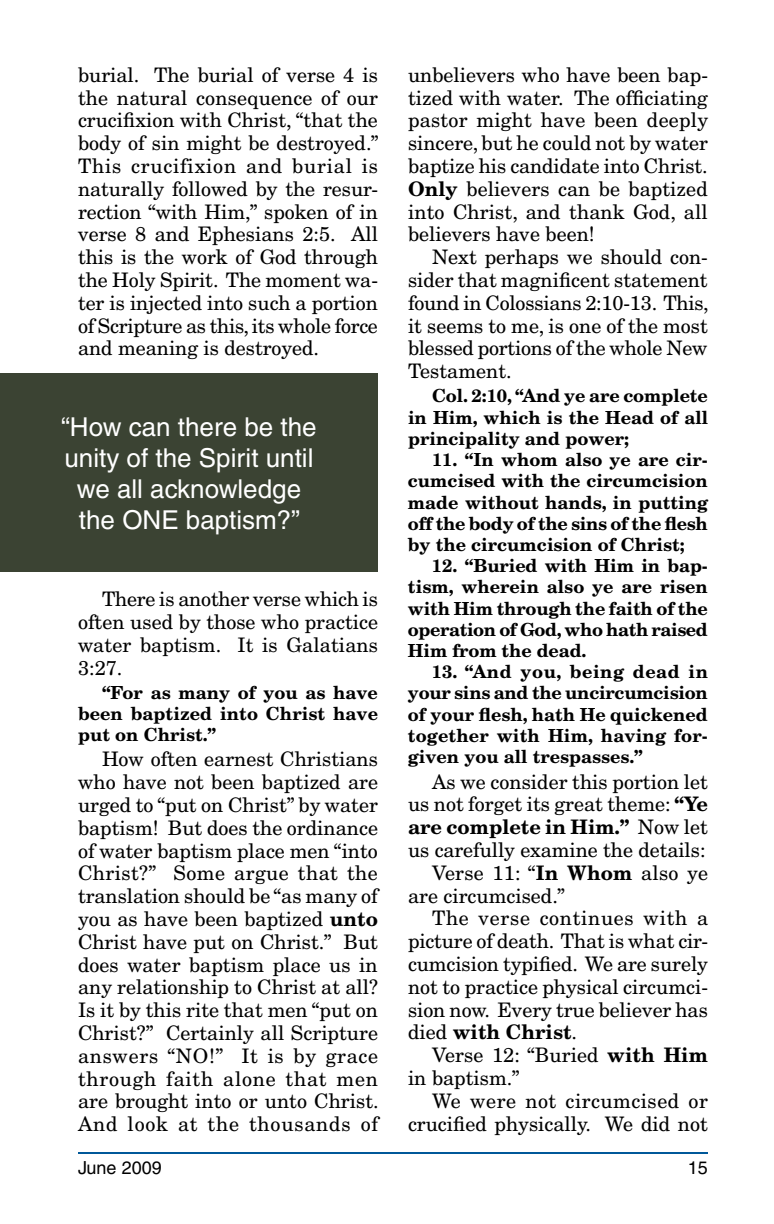
<style>
.page{position:relative;width:774px;height:1224px;background:#fff}
.page>*{position:absolute;margin:0;border:0;box-sizing:border-box;transform-origin:0 0}
.t1{font:26px/31.2px "Helvetica";color:#fff;text-align:center}
.t2{font:20px/22.8px "New Century Schlbk";color:#000;text-align:justify}
.t3{font:700 20px "New Century Schlbk";color:#000}
.t4{font:20px "New Century Schlbk";letter-spacing:.035em;color:#000}
.t5{font:20px "New Century Schlbk";letter-spacing:.025em;color:#000}
.t6{font:700 18px/21.2px "New Century Schlbk";color:#000;text-align:justify}
.t7{font:18px "Helvetica";color:#000}
.s1{font-weight:700}
.s2{font-weight:400}
</style>
<div class="page">
<hr style="left:78px;top:1152px;width:630px;height:2px;background:#005899">
<div style="left:0;top:373px;width:378px;height:199px;background:#3b4333"></div>
<p class="t2" style="left:78px;top:63px;width:302px">burial. The burial of verse 4 is the natural consequence of our crucifixion with Christ, “that the body of sin might be destroyed.” This crucifixion and burial is naturally followed by the resur&shy;rection “with Him,” spoken of in verse 8 and Ephesians 2:5. All this is the work of God through the Holy Spirit. The moment wa&shy;ter is injected into such a portion of Scripture as this, its whole force and meaning is destroyed.</p>
<h1 class="t1" style="left:61px;top:411px;width:257px">“How can there be the unity of the Spirit until we all acknowledge the ONE baptism?”</h1>
<p class="t2" style="left:78px;top:588px;width:302px;text-indent:24px">There is another verse which is often used by those who practice water baptism. It is Galatians 3:27.</p>
<p class="t6" style="left:78px;top:682px;width:302px;text-indent:24px">“For as many of you as have been baptized into Christ have put on Christ.”</p>
<p class="t2" style="left:78px;top:748px;width:302px;text-indent:24px">How often earnest Christians who have not been baptized are urged to “put on Christ” by water baptism! But does the ordinance of water baptism place men “into Christ?” Some argue that the translation should be “as many of you as have been baptized <span class="s1">unto </span>Christ have put on Christ.” But does water baptism place us in any relationship to Christ at all?<br>Is it by this rite that men “put on Christ?” Certainly all Scripture answers “NO!” It is by grace through faith alone that men are brought into or unto Christ.<br>And look at the thousands of</p>
<p class="t2" style="left:408px;top:63px;width:302px">unbelievers who have been bap&shy;tized with water. The officiating pastor might have been deeply sincere, but he could not by water baptize his candidate into Christ.<br><span class="s1">Only</span> believers can be baptized into Christ, and thank God, all believers have been!</p>
<p class="t2" style="left:408px;top:246px;width:302px;text-indent:24px">Next perhaps we should con&shy;sider that magnificent statement found in Colossians 2:10-13. This, it seems to me, is one of the most blessed portions of the whole New Testament.</p>
<p class="t6" style="left:408px;top:385px;width:302px;text-indent:24px">Col. 2:10, “And ye are complete in Him, which is the Head of all principality and power;</p>
<p class="t6" style="left:408px;top:449px;width:302px;text-indent:24px">11. “In whom also ye are cir&shy;cumcised with the circumcision made without hands, in putting off the body of the sins of the flesh by the circumcision of Christ;</p>
<p class="t6" style="left:408px;top:555px;width:301px;text-indent:24px">12. “Buried with Him in bap&shy;tism, wherein also ye are risen with Him through the faith of the operation of God, who hath raised Him from the dead.</p>
<p class="t6" style="left:408px;top:661px;width:302px;text-indent:24px">13. “And you, being dead in your sins and the uncircumcision of your flesh, hath He quickened together with Him, having for&shy;given you all trespasses.”</p>
<p class="t2" style="left:432px;top:770px;width:277px">As we consider this portion let</p>
<p class="t2" style="left:408px;top:793px;width:302px">us not forget its great theme: <span class="s1">“Ye</span></p>
<p class="t3" style="left:408px;top:815px;width:301px">are complete in Him.” <span class="s2">Now let</span></p>
<p class="t2" style="left:408px;top:839px;width:299px">us carefully examine the details:</p>
<p class="t2" style="left:432px;top:861px;width:278px">Verse 11: “<span class="s1">In Whom</span> also ye</p>
<p class="t2" style="left:408px;top:884px;width:159px">are circumcised.”</p>
<p class="t4" style="left:432px;top:906px;width:278px">The verse continues with a</p>
<p class="t2" style="left:408px;top:930px;width:301px">picture of death. That is what cir-</p>
<p class="t2" style="left:408px;top:953px;width:301px">cumcision typified. We are surely</p>
<p class="t2" style="left:408px;top:975px;width:302px">not to practice physical circumci-</p>
<p class="t2" style="left:408px;top:998px;width:301px">sion now. Every true believer has</p>
<p class="t3" style="left:408px;top:1020px;width:171px"><span class="s2">died</span> with Christ<span class="s2">.</span></p>
<p class="t2" style="left:432px;top:1044px;width:277px">Verse 12: “Buried <span class="s1">with Him</span></p>
<p class="t2" style="left:408px;top:1067px;width:113px">in baptism.”</p>
<p class="t5" style="left:432px;top:1089px;width:277px">We were not circumcised or</p>
<p class="t2" style="left:408px;top:1112px;width:301px">crucified physically. We did not</p>
<p class="t7" style="left:78px;top:1157px;width:85px">June 2009</p>
<p class="t7" style="left:688px;top:1157px;width:22px">15</p>
</div>
